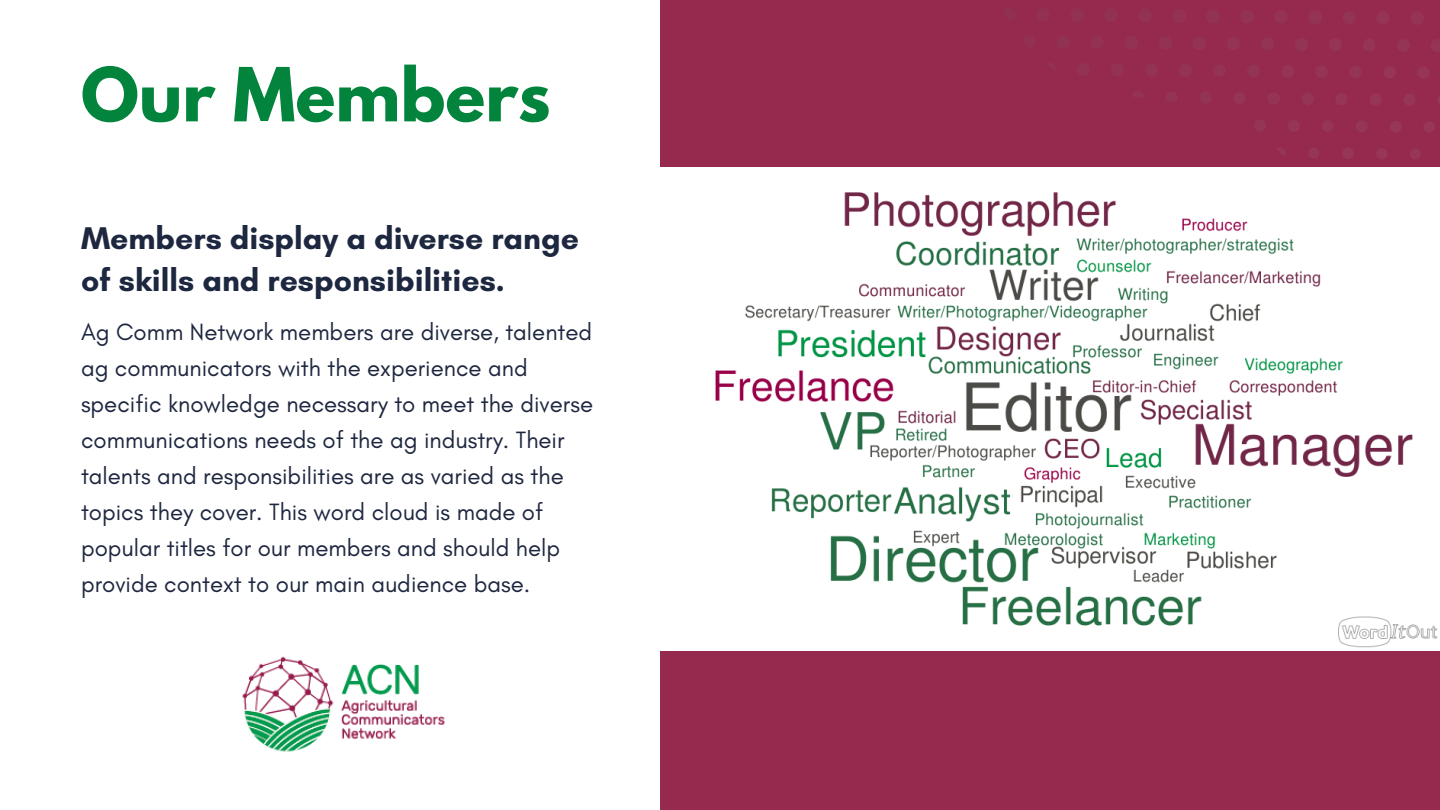
<style>
.page{position:relative;width:1440px;height:810px;background:#fff}
.page>*{position:absolute;margin:0;border:0;box-sizing:border-box;transform-origin:0 0}
.t1{font:700 66px "League Spartan";color:#02843c}
.t2{font:700 32px/41.2px "Glacial Indifference";color:#1e2740}
.t3{font:24px/36px "Glacial Indifference";color:#1e2740}
</style>
<div class="page">
<div style="left:660px;top:0;width:780px;height:810px;background:#952a4e"></div>
<svg style="left:798px;top:21px;width:642px;height:147px"></svg>
<img style="left:660px;top:168px;width:780px;height:483px">
<img style="left:242px;top:656px;width:203px;height:96px">
<p class="t1" style="left:81px;top:62px;width:471px">Our Members</p>
<p class="t2" style="left:81px;top:217px;width:500px">Members display a diverse range of skills and responsibilities.</p>
<p class="t3" style="left:81px;top:314px;width:514px">Ag Comm Network members are diverse, talented ag communicators with the experience and specific knowledge necessary to meet the diverse communications needs of the ag industry. Their talents and responsibilities are as varied as the topics they cover. This word cloud is made of popular titles for our members and should help provide context to our main audience base.</p>
</div>
